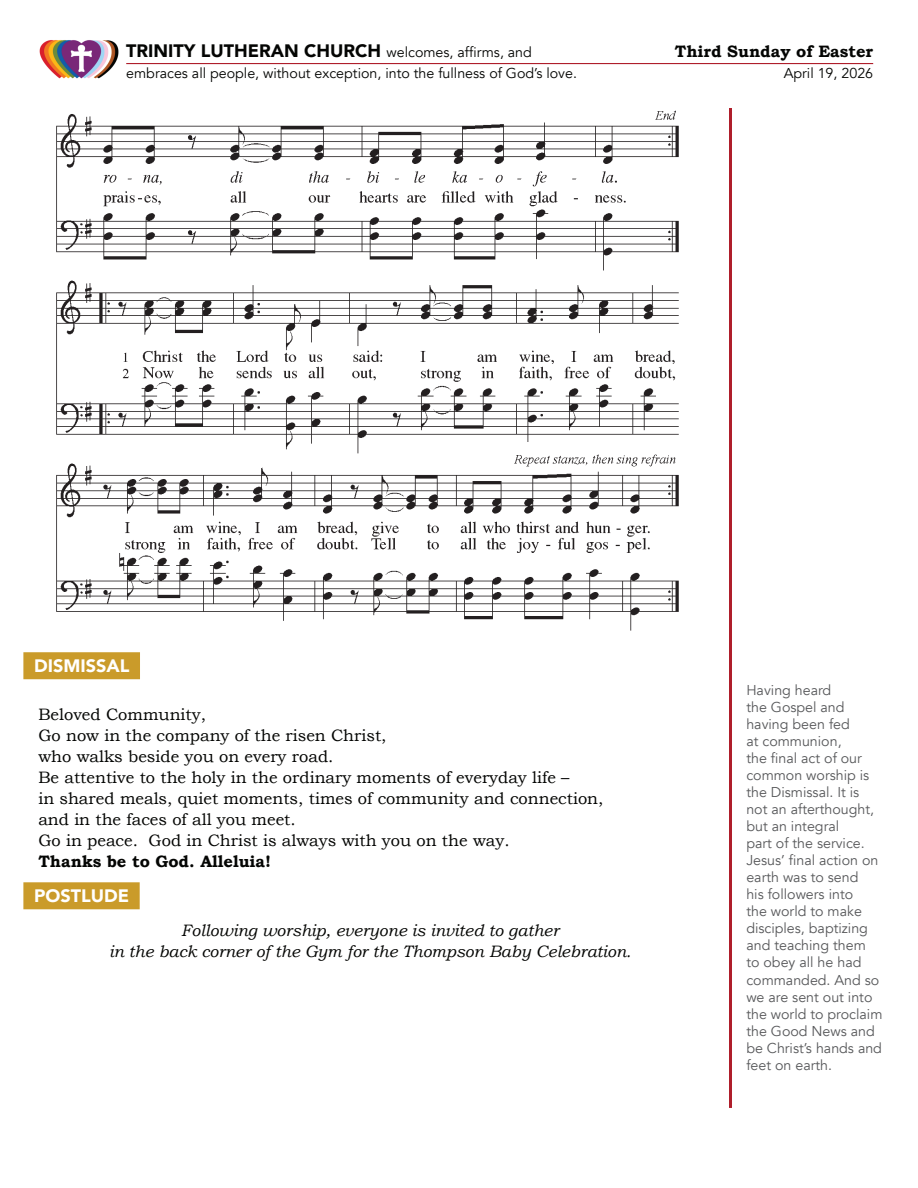
<style>
.page{position:relative;width:918px;height:1188px;background:#fff}
.page>*{position:absolute;margin:0;border:0;box-sizing:border-box;transform-origin:0 0}
.t1{font:900 18px "Avenir";color:#040503}
.t2{font:900 18px "Avenir";color:#fff}
.t3{font:16.5px/21px "Bookman Old Style";color:#040503}
.t4{font:italic 16.5px/21px "Bookman Old Style";color:#040503;text-align:center}
.t5{font:700 16.5px "Bookman Old Style";color:#040503}
.t6{font:14.25px/17.1px "Avenir";color:#57585a}
.t7{font:14.25px "Avenir";color:#040503}
.s1{font-weight:400;font-size:14.25px}
</style>
<div class="page">
<div style="left:23px;top:652px;width:117px;height:27px;background:#ca9b2a"></div>
<div style="left:23px;top:882px;width:117px;height:27px;background:#ca9b2a"></div>
<img style="left:56px;top:110px;width:623px;height:521px">
<hr style="left:126px;top:63px;width:747px;height:1px;background:#af1e2b">
<img style="left:39px;top:40px;width:80px;height:39px">
<hr style="left:729px;top:108px;width:3px;height:1000px;background:#af1e2b">
<p class="t1" style="left:126px;top:36px;width:407px">TRINITY LUTHERAN CHURCH <span class="s1">welcomes, affirms, and</span></p>
<p class="t7" style="left:126px;top:65px;width:452px">embraces all people, without exception, into the fullness of God’s love.</p>
<p class="t5" style="left:675px;top:42px;width:200px">Third Sunday of Easter</p>
<p class="t7" style="left:784px;top:65px;width:91px">April 19, 2026</p>
<p class="t2" style="left:34px;top:650px;width:97px">DISMISSAL</p>
<p class="t3" style="left:38px;top:704px;width:567px">Beloved Community,<br>Go now in the company of the risen Christ,<br>who walks beside you on every road.<br>Be attentive to the holy in the ordinary moments of everyday life –<br>in shared meals, quiet moments, times of community and connection, and in the faces of all you meet.<br>Go in peace. God in Christ is always with you on the way.</p>
<p class="t5" style="left:38px;top:851px;width:234px">Thanks be to God. Alleluia!</p>
<p class="t2" style="left:34px;top:880px;width:96px">POSTLUDE</p>
<p class="t4" style="left:109px;top:920px;width:524px">Following worship, everyone is invited to gather<br>in the back corner of the Gym for the Thompson Baby Celebration.</p>
<p class="t6" style="left:746px;top:681px;width:138px">Having heard<br>the Gospel and having been fed<br>at communion,<br>the final act of our common worship is the Dismissal. It is not an afterthought, but an integral<br>part of the service.<br>Jesus’ final action on earth was to send<br>his followers into<br>the world to make disciples, baptizing and teaching them to obey all he had commanded. And so we are sent out into the world to proclaim the Good News and be Christ’s hands and feet on earth.</p>
</div>
